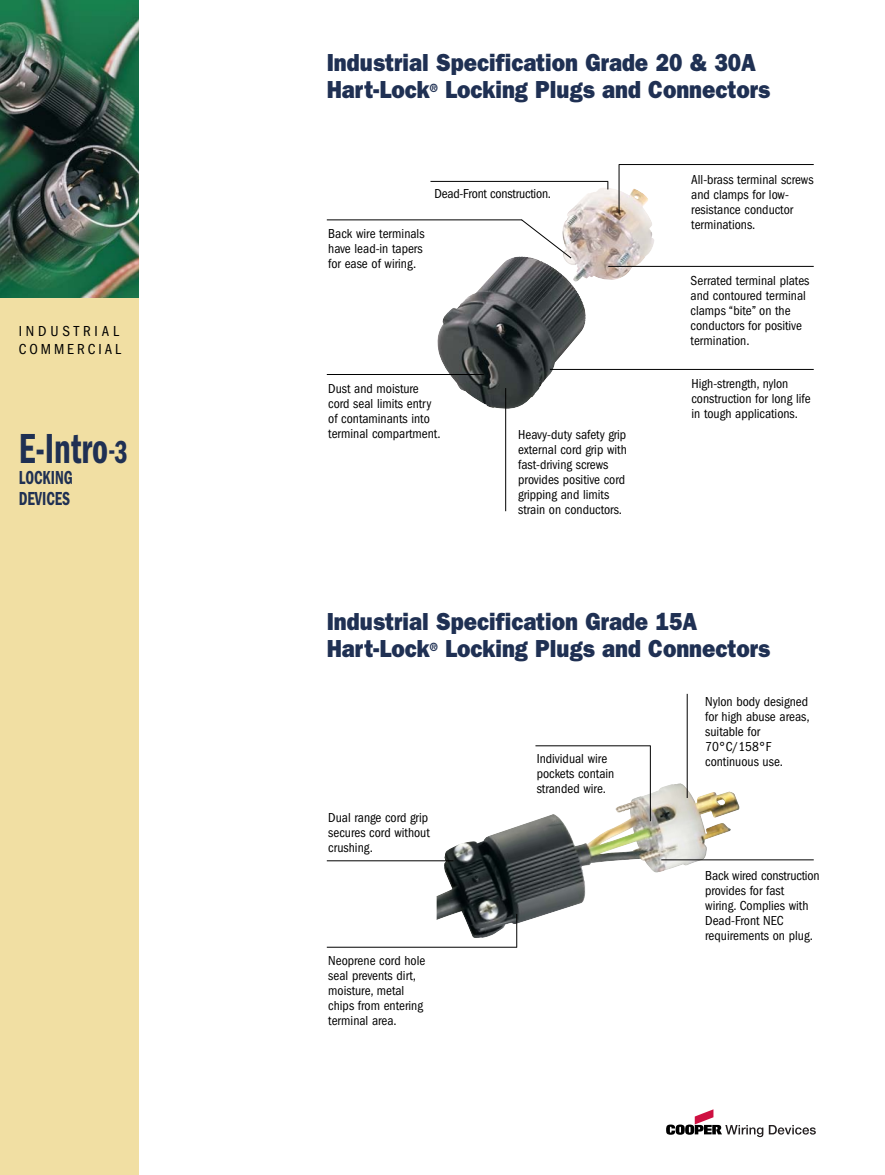
<style>
.page{position:relative;width:885px;height:1175px;background:#fff}
.page>*{position:absolute;margin:0;border:0;box-sizing:border-box;transform-origin:0 0}
.t1{font:600 condensed 43.5px "Franklin Gothic";color:#1f3053;scale:.8 1}
.t2{font:800 24.75px/27px "Franklin Gothic";color:#1f3053;scale:.9 1}
.t3{font:600 condensed 19.5px/21px "Franklin Gothic";color:#1f3053;scale:.8 1}
.t4{font:condensed 15px/18px "Franklin Gothic";letter-spacing:.225em;color:#000}
.t5{font:condensed 13.5px/15px "Franklin Gothic";color:#000}
.s1{font-size:31.5px}
.s2{font-size:33px}
</style>
<div class="page">
<svg style="left:666px;top:1109px;width:97px;height:28px"></svg>
<svg style="left:769px;top:1125px;width:47px;height:9px"></svg>
<div style="left:0;top:0;width:139px;height:1174px;background:#f1dfa3"></div>
<img style="left:437px;top:782px;width:303px;height:157px">
<div style="left:704px;top:869px;width:118px;height:107px;background:#fff"></div>
<hr style="left:327px;top:860px;width:126px;height:1px;background:#000">
<hr style="left:661px;top:859px;width:153px;height:1px;background:#000">
<hr style="left:535px;top:745px;width:115px;height:1px;background:#000">
<hr style="left:327px;top:946px;width:190px;height:1px;background:#000">
<hr style="left:687px;top:694px;width:1px;height:104px;background:#000">
<hr style="left:650px;top:745px;width:1px;height:76px;background:#000">
<hr style="left:516px;top:914px;width:1px;height:33px;background:#000">
<img style="left:437px;top:187px;width:218px;height:222px">
<hr style="left:430px;top:181px;width:178px;height:1px;background:#000">
<hr style="left:327px;top:374px;width:157px;height:1px;background:#000">
<hr style="left:327px;top:219px;width:195px;height:1px;background:#000">
<hr style="left:550px;top:369px;width:264px;height:1px;background:#000">
<hr style="left:608px;top:266px;width:206px;height:1px;background:#000">
<hr style="left:619px;top:164px;width:195px;height:1px;background:#000">
<hr style="left:505px;top:388px;width:1px;height:123px;background:#000">
<hr style="left:619px;top:164px;width:1px;height:49px;background:#000">
<img style="left:0;top:0;width:139px;height:297px">
<svg style="left:521px;top:219px;width:51px;height:40px"></svg>
<p class="t4" style="left:19px;top:323px;width:104px">INDUSTRIAL<br>COMMERCIAL</p>
<p class="t1" style="left:19px;top:433px;width:138px">E-Intro<span class="s1">-</span><span class="s2">3</span></p>
<p class="t3" style="left:19px;top:468px;width:69px">LOCKING<br>DEVICES</p>
<p class="t2" style="left:327px;top:51px;width:494px">Industrial Specification Grade 20 &amp; 30A<br>Hart-Lock<sup>®</sup> Locking Plugs and Connectors</p>
<p class="t5" style="left:434px;top:187px;width:118px">Dead-Front construction.</p>
<p class="t5" style="left:328px;top:227px;width:98px">Back wire terminals have lead-in tapers for ease of wiring.</p>
<p class="t5" style="left:328px;top:382px;width:114px">Dust and moisture cord seal limits entry of contaminants into terminal compartment.</p>
<p class="t5" style="left:518px;top:428px;width:110px">Heavy-duty safety grip external cord grip with fast-driving screws provides positive cord gripping and limits strain on conductors.</p>
<p class="t5" style="left:691px;top:173px;width:124px">All-brass terminal screws and clamps for low&shy;resistance conductor terminations.</p>
<p class="t5" style="left:691px;top:274px;width:120px">Serrated terminal plates and contoured terminal clamps ‘‘bite’’ on the conductors for positive termination.</p>
<p class="t5" style="left:692px;top:377px;width:121px">High-strength, nylon construction for long life in tough applications.</p>
<p class="t2" style="left:327px;top:610px;width:494px">Industrial Specification Grade 15A<br>Hart-Lock<sup>®</sup> Locking Plugs and Connectors</p>
<p class="t5" style="left:328px;top:810px;width:103px">Dual range cord grip secures cord without crushing.</p>
<p class="t5" style="left:328px;top:953px;width:99px">Neoprene cord hole seal prevents dirt, moisture, metal chips from entering terminal area.</p>
<p class="t5" style="left:537px;top:752px;width:79px">Individual wire pockets contain stranded wire.</p>
<p class="t5" style="left:705px;top:695px;width:106px">Nylon body designed for high abuse areas, suitable for<br>70°C/158°F continuous use.</p>
<p class="t5" style="left:705px;top:869px;width:116px">Back wired construction provides for fast<br>wiring. Complies with<br>Dead-Front NEC requirements on plug.</p>
</div>
